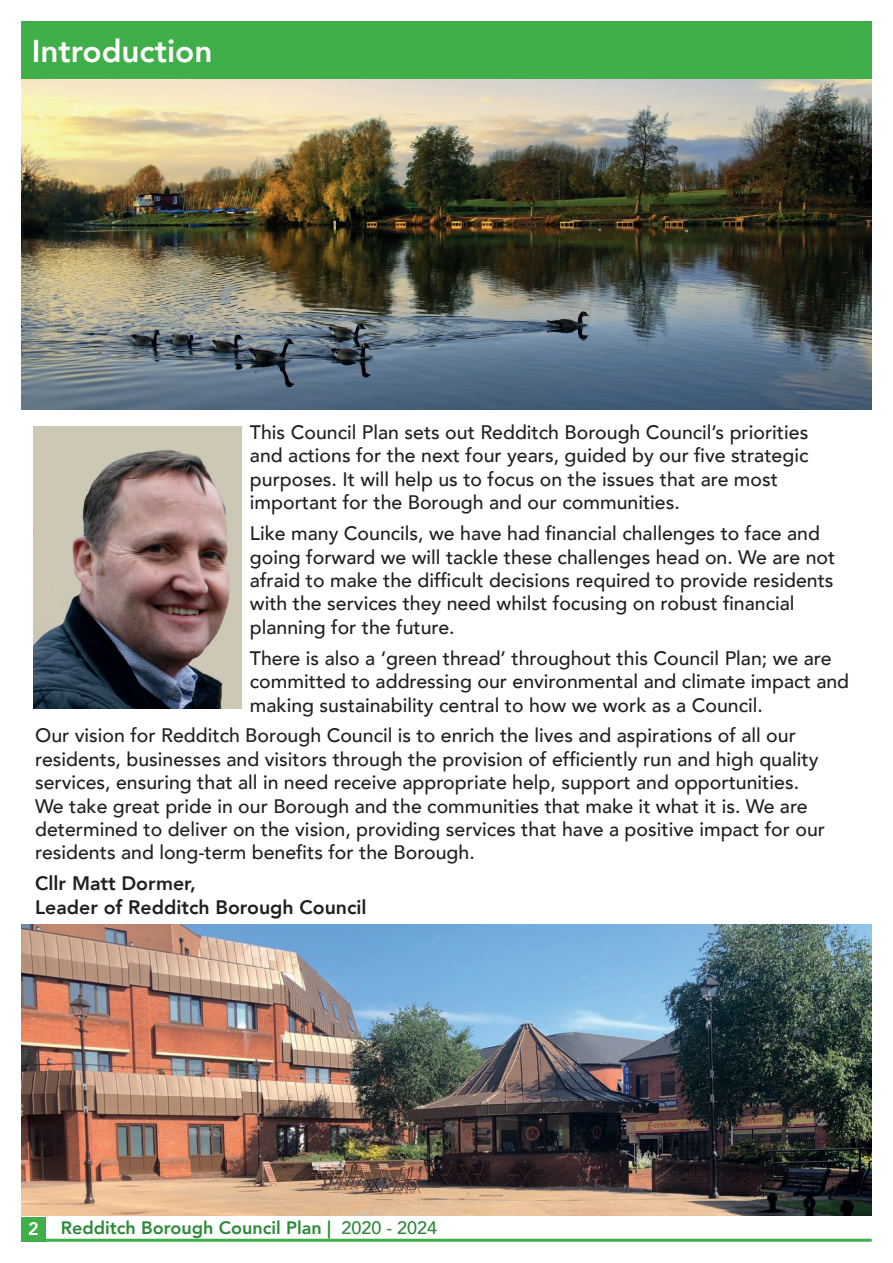
<style>
.page{position:relative;width:893px;height:1263px;background:#fff}
.page>*{position:absolute;margin:0;border:0;box-sizing:border-box;transform-origin:0 0}
.t1{font:800 31.5px "Avenir";color:#fff}
.t2{font:500 19.5px/23.4px "Avenir";color:#231f20}
.t3{font:800 19.5px/23.4px "Avenir";color:#231f20}
.t4{font:800 18px "Avenir";color:#2b8938}
.s1{color:#fff}
.s2{font-weight:500}
</style>
<div class="page">
<img style="left:21px;top:79px;width:850px;height:331px">
<div style="left:21px;top:1217px;width:25px;height:25px;background:#40ae49"></div>
<hr style="left:21px;top:1239px;width:851px;height:3px;background:#40ae49">
<div style="left:21px;top:21px;width:851px;height:58px;background:#40ae49"></div>
<img style="left:33px;top:426px;width:208px;height:282px">
<img style="left:21px;top:924px;width:851px;height:291px">
<h1 class="t1" style="left:32px;top:27px;width:182px">Introduction</h1>
<p class="t2" style="left:250px;top:419px;width:560px">This Council Plan sets out Redditch Borough Council’s priorities and actions for the next four years, guided by our five strategic purposes. It will help us to focus on the issues that are most important for the Borough and our communities.</p>
<p class="t2" style="left:250px;top:521px;width:587px">Like many Councils, we have had financial challenges to face and going forward we will tackle these challenges head on. We are not afraid to make the difficult decisions required to provide residents with the services they need whilst focusing on robust financial planning for the future.</p>
<p class="t2" style="left:250px;top:645px;width:601px">There is also a ‘green thread’ throughout this Council Plan; we are committed to addressing our environmental and climate impact and making sustainability central to how we work as a Council.</p>
<p class="t2" style="left:35px;top:723px;width:791px">Our vision for Redditch Borough Council is to enrich the lives and aspirations of all our residents, businesses and visitors through the provision of efficiently run and high quality services, ensuring that all in need receive appropriate help, support and opportunities.<br>We take great pride in our Borough and the communities that make it what it is. We are determined to deliver on the vision, providing services that have a positive impact for our residents and long-term benefits for the Borough.</p>
<p class="t3" style="left:35px;top:872px;width:333px">Cllr Matt Dormer,<br>Leader of Redditch Borough Council</p>
<p class="t4" style="left:28px;top:1214px;width:411px"><span class="s1">2</span> Redditch Borough Council Plan | <span class="s2">2020 - 2024</span></p>
</div>
